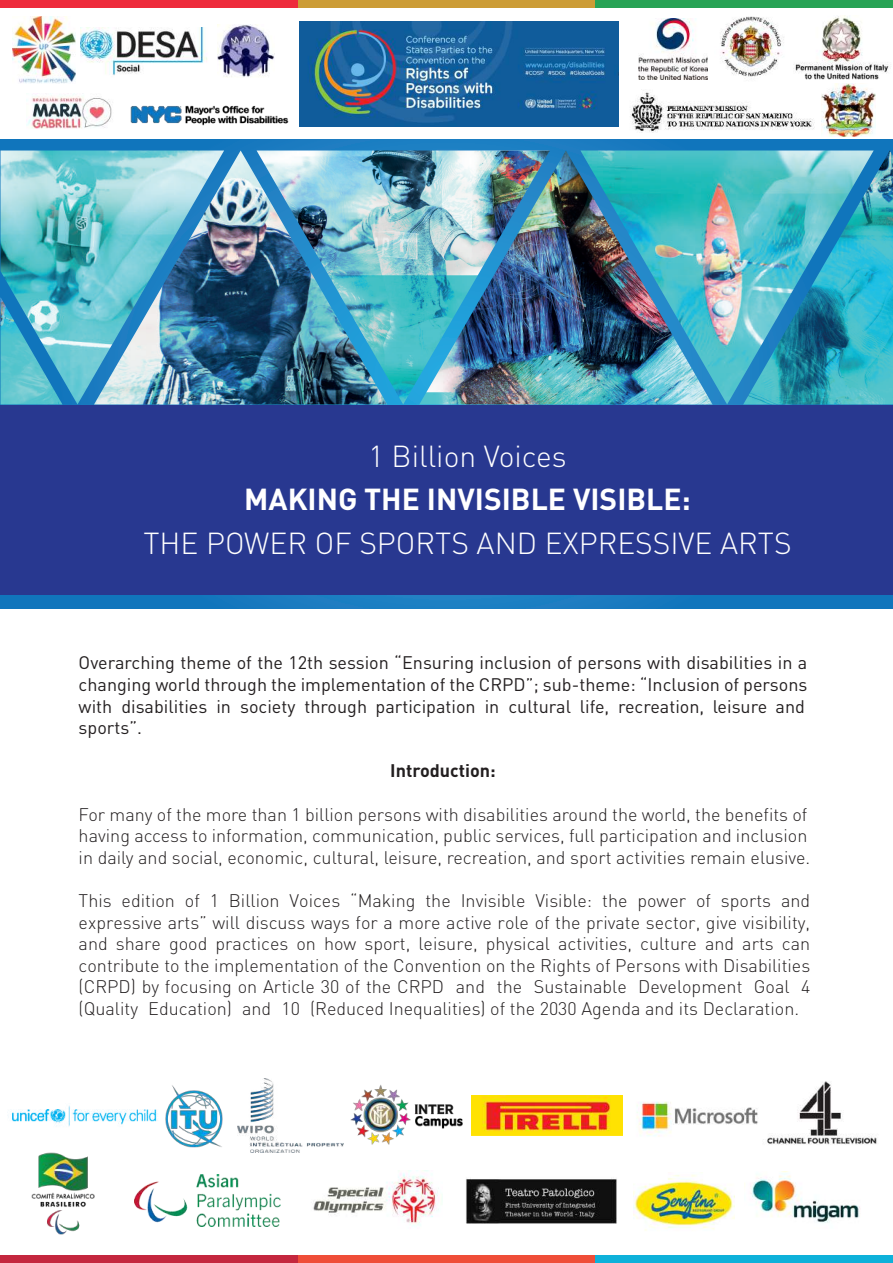
<style>
.page{position:relative;width:893px;height:1263px;background:#fff}
.page>*{position:absolute;margin:0;border:0;box-sizing:border-box;transform-origin:0 0}
.t1{font:300 30px "DIN Pro";color:#fff}
.t2{font:700 30px "DIN Pro";color:#fff}
.t3{font:300 18px/21.6px "DIN Pro";color:#231f20}
.t4{font:18px/21.6px "DIN Pro";color:#231f20}
.t5{font:700 18px "DIN Pro";color:#231f20}
</style>
<div class="page">
<div style="left:0;top:0;width:298px;height:7px;background:#ee2b3c"></div>
<div style="left:298px;top:0;width:297px;height:7px;background:#cc9c36"></div>
<div style="left:595px;top:0;width:298px;height:7px;background:#27a355"></div>
<div style="left:0;top:1256px;width:298px;height:7px;background:#c4273e"></div>
<div style="left:298px;top:1256px;width:298px;height:7px;background:#ef4d38"></div>
<div style="left:596px;top:1256px;width:297px;height:7px;background:#0eb1da"></div>
<img style="left:32px;top:1153px;width:63px;height:81px">
<img style="left:751px;top:1171px;width:109px;height:52px">
<img style="left:237px;top:1078px;width:106px;height:74px">
<img style="left:313px;top:1170px;width:130px;height:56px">
<img style="left:134px;top:1174px;width:146px;height:52px">
<img style="left:472px;top:1096px;width:151px;height:39px">
<img style="left:466px;top:1178px;width:151px;height:46px">
<img style="left:350px;top:1085px;width:113px;height:60px">
<img style="left:165px;top:1085px;width:58px;height:63px">
<img style="left:637px;top:1101px;width:121px;height:36px">
<img style="left:634px;top:1175px;width:100px;height:56px">
<img style="left:767px;top:1081px;width:110px;height:64px">
<svg style="left:1px;top:140px;width:892px;height:469px;background:#177abe"></svg>
<div style="left:1px;top:405px;width:892px;height:190px;background:#283890"></div>
<img style="left:387px;top:150px;width:32px;height:254px">
<img style="left:712px;top:150px;width:31px;height:254px">
<img style="left:1px;top:150px;width:93px;height:254px">
<img style="left:94px;top:150px;width:293px;height:254px">
<img style="left:419px;top:150px;width:293px;height:254px">
<img style="left:743px;top:150px;width:150px;height:254px">
<img style="left:1px;top:297px;width:61px;height:107px">
<img style="left:12px;top:1105px;width:146px;height:22px">
<img style="left:720px;top:16px;width:64px;height:63px">
<img style="left:821px;top:83px;width:55px;height:54px">
<img style="left:793px;top:16px;width:96px;height:64px">
<img style="left:12px;top:17px;width:63px;height:67px">
<img style="left:639px;top:18px;width:69px;height:61px">
<img style="left:218px;top:25px;width:57px;height:50px">
<img style="left:80px;top:28px;width:127px;height:47px">
<img style="left:299px;top:21px;width:319px;height:106px">
<img style="left:26px;top:93px;width:86px;height:36px">
<img style="left:125px;top:75px;width:169px;height:80px">
<img style="left:630px;top:92px;width:185px;height:40px">
<h1 class="t1" style="left:369px;top:435px;width:200px">1 Billion Voices</h1>
<h1 class="t2" style="left:244px;top:479px;width:448px">MAKING THE INVISIBLE VISIBLE:</h1>
<h1 class="t1" style="left:143px;top:522px;width:650px">THE POWER OF SPORTS AND EXPRESSIVE ARTS</h1>
<p class="t4" style="left:79px;top:651px;width:730px">Overarching theme of the 12th session “Ensuring inclusion of persons with disabilities in a changing world through the implementation of the CRPD”; sub-theme: “Inclusion of persons with disabilities in society through participation in cultural life, recreation, leisure and sports”.</p>
<p class="t5" style="left:390px;top:758px;width:107px">Introduction:</p>
<p class="t3" style="left:79px;top:802px;width:733px">For many of the more than 1 billion persons with disabilities around the world, the benefits of having access to information, communication, public services, full participation and inclusion in daily and social, economic, cultural, leisure, recreation, and sport activities remain elusive.</p>
<p class="t3" style="left:79px;top:889px;width:733px;text-align:justify">This edition of 1 Billion Voices “Making the Invisible Visible: the power of sports and expressive arts” will discuss ways for a more active role of the private sector, give visibility, and share good practices on how sport, leisure, physical activities, culture and arts can contribute to the implementation of the Convention on the Rights of Persons with Disabilities (CRPD) by focusing on Article 30 of the CRPD and the Sustainable Development Goal 4 (Quality Education) and 10 (Reduced Inequalities) of the 2030 Agenda and its Declaration.</p>
</div>
